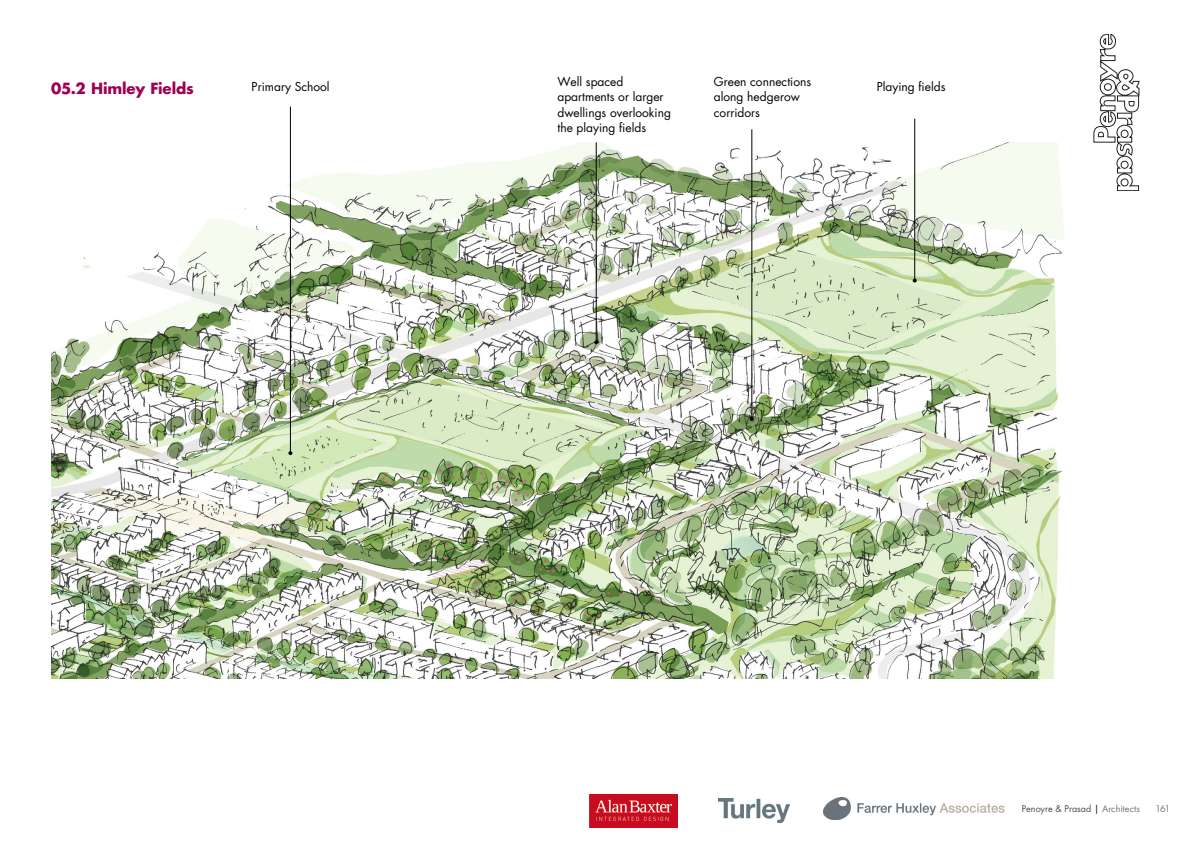
<style>
.page{position:relative;width:1191px;height:842px;background:#fff}
.page>*{position:absolute;margin:0;border:0;box-sizing:border-box;transform-origin:0 0}
.t1{font:700 15px "Futura Std";letter-spacing:-.01em;color:#9e0054}
.t2{font:12px/15.5px "Futura Std";color:#000}
.t3{font:9px "Futura Std";letter-spacing:.005em;color:#4b4b4d}
.t4{font:9px "Futura Std";color:#707172}
.s1{color:#000}
.s2{color:#707172}
</style>
<div class="page">
<svg style="left:1093px;top:34px;width:46px;height:157px"></svg>
<img style="left:823px;top:797px;width:182px;height:22px">
<img style="left:719px;top:799px;width:71px;height:24px">
<img style="left:590px;top:794px;width:87px;height:33px">
<img style="left:51px;top:142px;width:1014px;height:536px">
<hr style="left:914px;top:119px;width:1px;height:162px;background:#000">
<svg style="left:912px;top:279px;width:4px;height:4px"></svg>
<hr style="left:596px;top:142px;width:1px;height:200px;background:#000">
<svg style="left:594px;top:340px;width:4px;height:4px"></svg>
<hr style="left:290px;top:107px;width:1px;height:346px;background:#000">
<svg style="left:288px;top:451px;width:4px;height:4px"></svg>
<hr style="left:751px;top:129px;width:1px;height:290px;background:#000">
<svg style="left:750px;top:417px;width:4px;height:4px"></svg>
<p class="t1" style="left:51px;top:78px;width:144px">05.2 Himley Fields</p>
<p class="t2" style="left:557px;top:74px;width:67px">Well spaced</p>
<p class="t2" style="left:876px;top:79px;width:70px">Playing fields</p>
<p class="t2" style="left:252px;top:79px;width:79px">Primary School</p>
<p class="t2" style="left:714px;top:74px;width:99px">Green connections along hedgerow corridors</p>
<p class="t2" style="left:557px;top:89px;width:115px">apartments or larger dwellings overlooking the playing fields</p>
<p class="t3" style="left:1021px;top:803px;width:120px">Penoyre &amp; Prasad <span class="s1">|</span> <span class="s2">Architects</span></p>
<p class="t4" style="left:1155px;top:803px;width:16px">161</p>
</div>
